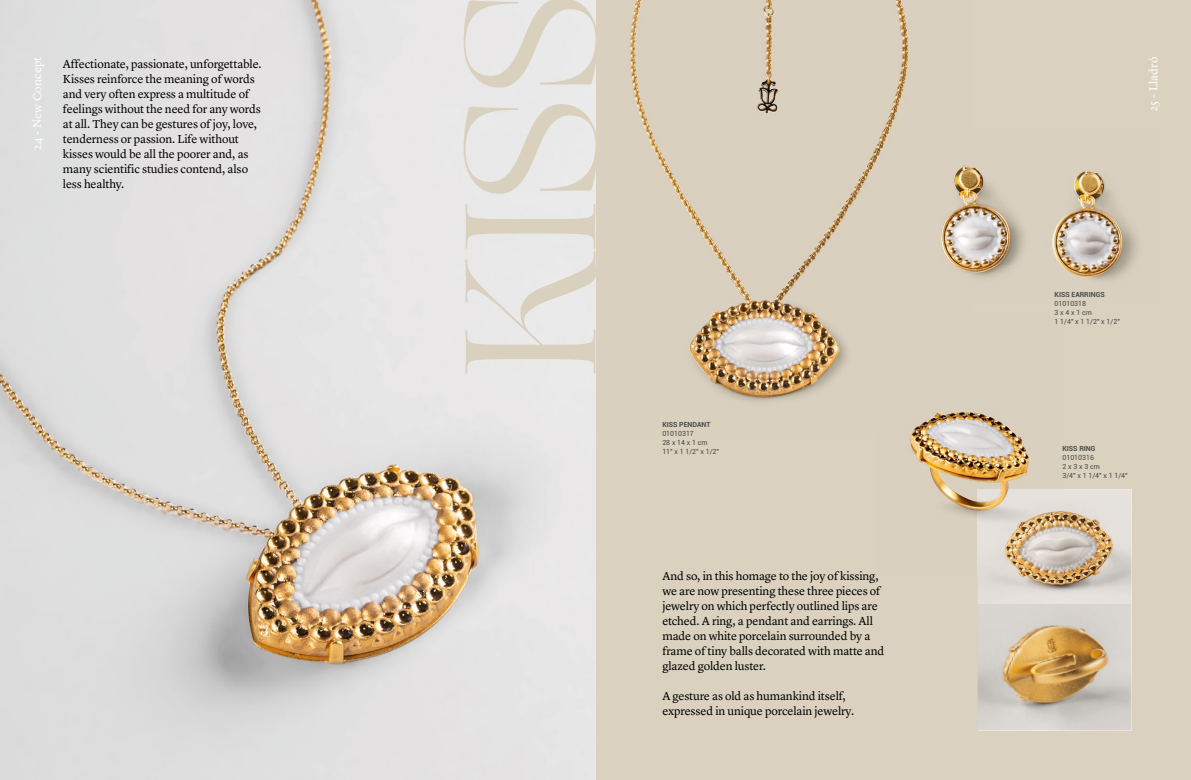
<style>
.page{position:relative;width:1191px;height:780px;background:#fff}
.page>*{position:absolute;margin:0;border:0;box-sizing:border-box;transform-origin:0 0}
.t1{font:187.5px "Ogg";color:#dad0be}
.t2{font:12px/15px "Lyon Text";letter-spacing:-.01em;color:#000}
.t3{font:12px "Lyon Text";letter-spacing:.01em;color:#fff}
.t4{font:7px/9px "Roboto";color:#4a4a49}
.t5{font:700 7px "Roboto";color:#4a4a49}
</style>
<div class="page">
<div style="left:595px;top:0;width:596px;height:780px;background:#dad1be"></div>
<img style="left:977px;top:489px;width:154px;height:114px">
<svg style="left:978px;top:603px;width:153px;height:63px;fill:#d8d3ce"></svg>
<img style="left:978px;top:666px;width:153px;height:64px">
<img style="left:595px;top:0;width:252px;height:433px">
<img style="left:903px;top:7px;width:6px;height:80px">
<img style="left:977px;top:489px;width:86px;height:86px">
<img style="left:910px;top:412px;width:119px;height:105px">
<img style="left:0;top:0;width:595px;height:780px">
<img style="left:809px;top:0;width:94px;height:255px">
<img style="left:940px;top:165px;width:184px;height:112px">
<p class="t3" style="left:28px;top:149px;width:94px;rotate:-90deg">24 - New Concept</p>
<h1 class="t1" style="left:403px;top:376px;width:387px;rotate:-90deg">KISS</h1>
<p class="t2" style="left:63px;top:56px;width:200px">Affectionate, passionate, unforgettable.<br>Kisses reinforce the meaning of words and very often express a multitude of feelings without the need for any words at all. They can be gestures of joy, love, tenderness or passion. Life without kisses would be all the poorer and, as many scientific studies contend, also less healthy.</p>
<p class="t3" style="left:1144px;top:111px;width:56px;rotate:-90deg">25 - Lladró</p>
<p class="t5" style="left:1054px;top:289px;width:52px">KISS EARRINGS</p>
<p class="t4" style="left:1054px;top:298px;width:67px">01010318<br>3 x 4 x 1 cm<br>1 1/4" x 1 1/2" x 1/2"</p>
<p class="t5" style="left:662px;top:420px;width:50px">KISS PENDANT</p>
<p class="t4" style="left:662px;top:429px;width:58px">01010317<br>28 x 14 x 1 cm<br>11" x 1 1/2" x 1/2"</p>
<p class="t5" style="left:1062px;top:443px;width:35px">KISS RING</p>
<p class="t4" style="left:1062px;top:452px;width:67px">01010316<br>2 x 3 x 3 cm<br>3/4" x 1 1/4" x 1 1/4"</p>
<p class="t2" style="left:662px;top:567px;width:223px">And so, in this homage to the joy of kissing, we are now presenting these three pieces of jewelry on which perfectly outlined lips are etched. A ring, a pendant and earrings. All made on white porcelain surrounded by a frame of tiny balls decorated with matte and glazed golden luster.</p>
<p class="t2" style="left:662px;top:687px;width:193px">A gesture as old as humankind itself, expressed in unique porcelain jewelry.</p>
</div>
